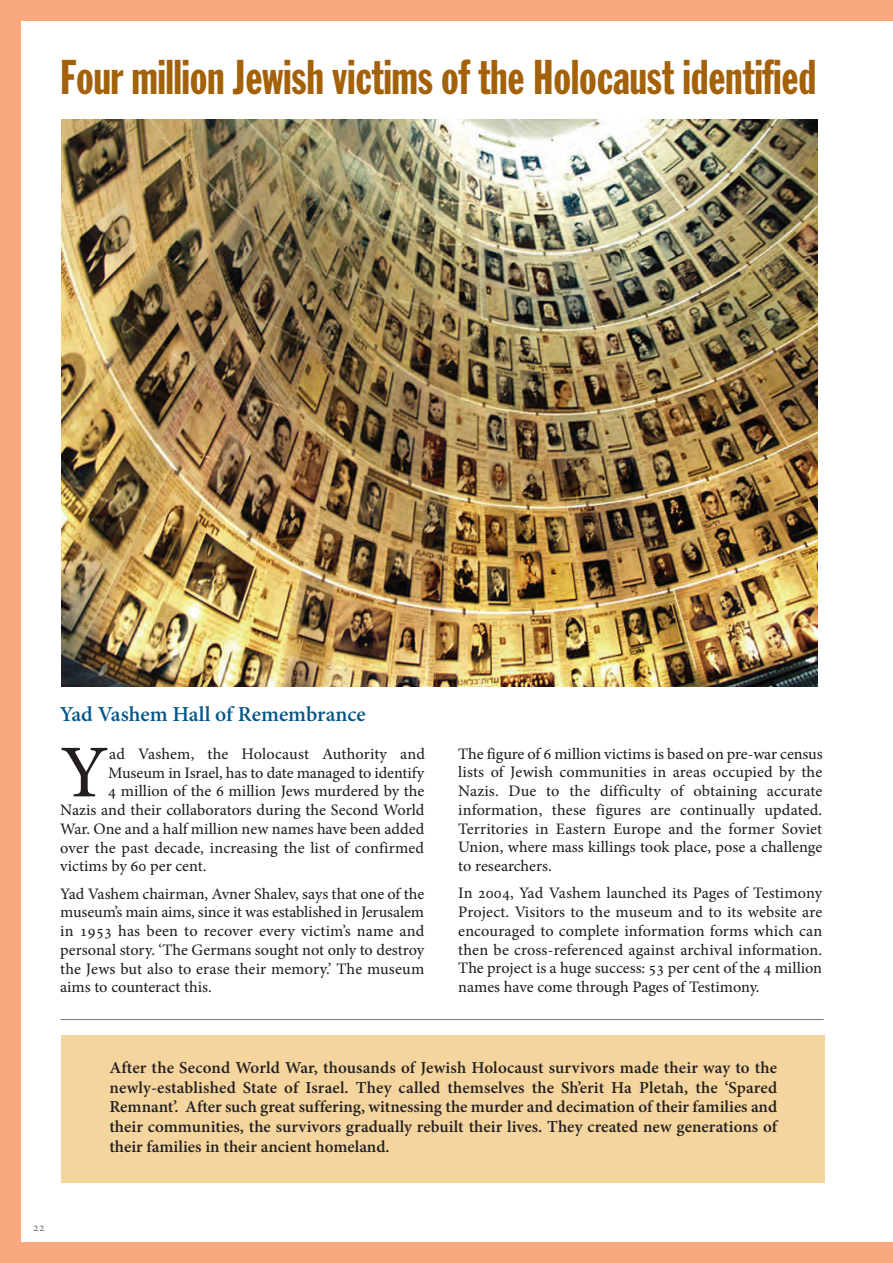
<style>
.page{position:relative;width:893px;height:1263px;background:#fff}
.page>*{position:absolute;margin:0;border:0;box-sizing:border-box;transform-origin:0 0}
.t1{font:73.35px "Adobe Hebrew";color:#231f20}
.t2{font:48px "Franklin Gothic Extra Cond";color:#a36109}
.t3{font:700 21px "Adobe Hebrew";letter-spacing:-.005em;color:#055689}
.t4{font:700 16.5px/19.5px "Adobe Hebrew";color:#231f20;text-align:justify}
.t5{font:15.75px/18.8px "Adobe Hebrew";color:#231f20;text-align:justify}
.t6{font:12px "Adobe Hebrew";color:#76787b}
</style>
<div class="page">
<div style="left:0;top:0;width:892px;height:1263px;background:#f8a87e"></div>
<div style="left:22px;top:22px;width:870px;height:1220px;background:#fff"></div>
<img style="left:61px;top:119px;width:756px;height:568px">
<hr style="left:60px;top:1019px;width:763px;height:1px;background:#76787b">
<div style="left:61px;top:1035px;width:763px;height:147px;background:#f4d59e"></div>
<h2 class="t2" style="left:60px;top:60px;width:757px">Four million Jewish victims of the Holocaust identified</h2>
<h3 class="t3" style="left:60px;top:706px;width:307px">Yad Vashem Hall of Remembrance</h3>
<h1 class="t1" style="left:60px;top:745px;width:50px">Y</h1>
<p class="t5" style="left:109px;top:746px;width:317px">ad Vashem, the Holocaust Authority and</p>
<p class="t5" style="left:108px;top:765px;width:317px">Museum in Israel, has to date managed to identify</p>
<p class="t5" style="left:108px;top:783px;width:317px">4 million of the 6 million Jews murdered by the</p>
<p class="t5" style="left:60px;top:802px;width:365px">Nazis and their collaborators during the Second World</p>
<p class="t5" style="left:60px;top:821px;width:365px">War. One and a half million new names have been added</p>
<p class="t5" style="left:60px;top:839px;width:365px">over the past decade, increasing the list of confirmed</p>
<p class="t5" style="left:60px;top:858px;width:148px">victims by 60 per cent.</p>
<p class="t5" style="left:60px;top:885px;width:365px">Yad Vashem chairman, Avner Shalev, says that one of the museum’s main aims, since it was established in Jerusalem in 1953 has been to recover every victim’s name and personal story. ‘The Germans sought not only to destroy the Jews but also to erase their memory.’ The museum aims to counteract this.</p>
<p class="t5" style="left:458px;top:746px;width:366px">The figure of 6 million victims is based on pre-war census lists of Jewish communities in areas occupied by the Nazis. Due to the difficulty of obtaining accurate information, these figures are continually updated.<br>Territories in Eastern Europe and the former Soviet Union, where mass killings took place, pose a challenge to researchers.</p>
<p class="t5" style="left:458px;top:885px;width:365px">In 2004, Yad Vashem launched its Pages of Testimony Project. Visitors to the museum and to its website are encouraged to complete information forms which can then be cross-referenced against archival information.<br>The project is a huge success: 53 per cent of the 4 million names have come through Pages of Testimony.</p>
<p class="t4" style="left:109px;top:1060px;width:669px">After the Second World War, thousands of Jewish Holocaust survivors made their way to the newly-established State of Israel. They called themselves the Sh’erit Ha Pletah, the ‘Spared Remnant’. After such great suffering, witnessing the murder and decimation of their families and their communities, the survivors gradually rebuilt their lives. They created new generations of their families in their ancient homeland.</p>
<p class="t6" style="left:33px;top:1223px;width:14px">22</p>
</div>
